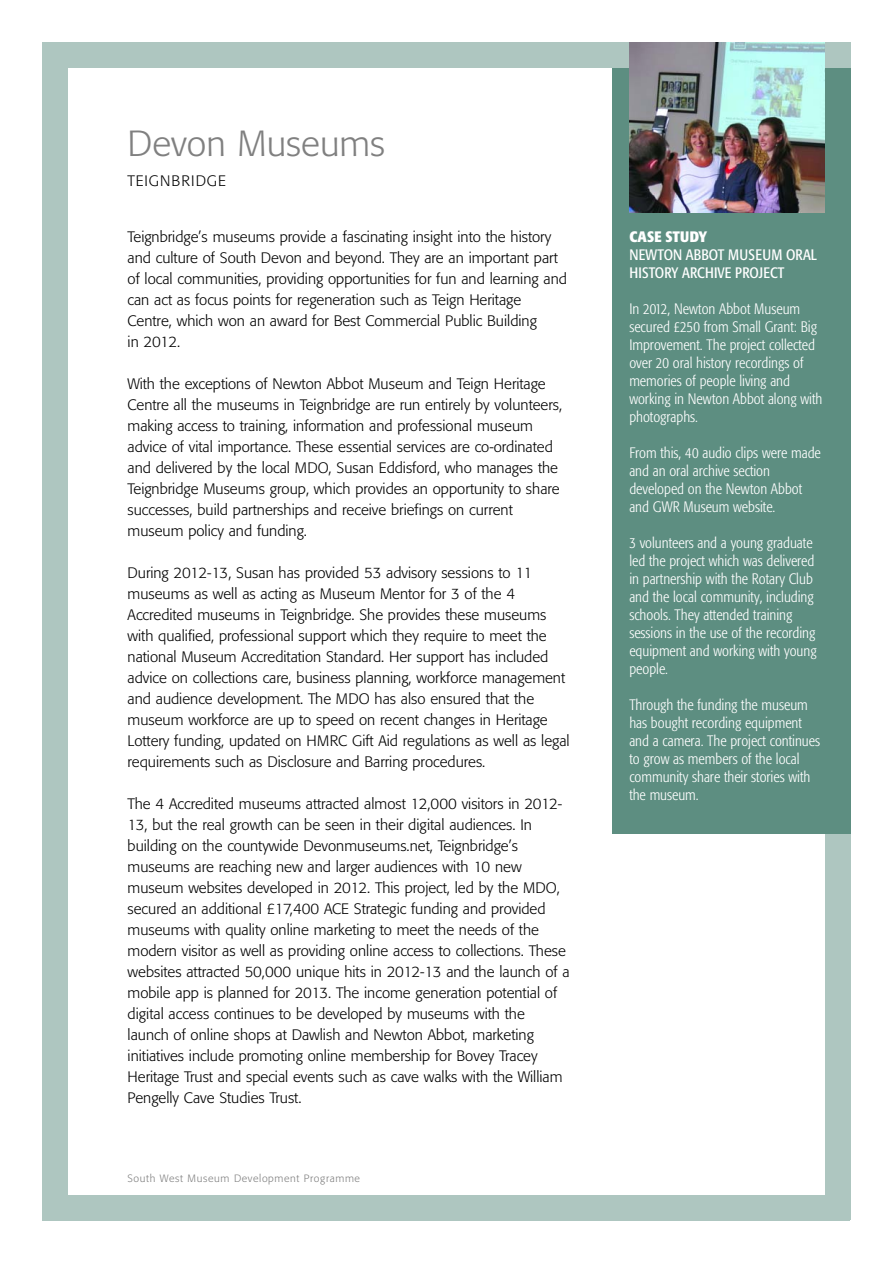
<style>
.page{position:relative;width:893px;height:1263px;background:#fff}
.page>*{position:absolute;margin:0;border:0;box-sizing:border-box;transform-origin:0 0}
.t1{font:300 36px "Formata";color:#808080}
.t2{font:300 15px/21px "Formata";color:#000}
.t3{font:300 condensed 15px/18px "Formata";color:#fff}
.t4{font:condensed 15px/18px "Formata";color:#fff}
.t5{font:300 15px "Formata";letter-spacing:.06em;color:#000}
.t6{font:700 condensed 15px "Formata";letter-spacing:.01em;color:#fff}
.t7{font:300 10.5px "Formata";letter-spacing:.06em;color:#808080}
</style>
<div class="page">
<div style="left:43px;top:43px;width:807px;height:25px;background:#aec6c0"></div>
<div style="left:43px;top:43px;width:25px;height:1177px;background:#aec6c0"></div>
<div style="left:825px;top:43px;width:25px;height:1177px;background:#aec6c0"></div>
<div style="left:43px;top:1195px;width:807px;height:25px;background:#aec6c0"></div>
<div style="left:612px;top:68px;width:238px;height:765px;background:#5d8e81"></div>
<img style="left:629px;top:43px;width:196px;height:170px">
<h1 class="t1" style="left:128px;top:128px;width:259px">Devon Museums</h1>
<p class="t5" style="left:128px;top:175px;width:100px">TEIGNBRIDGE</p>
<p class="t2" style="left:128px;top:227px;width:441px">Teignbridge’s museums provide a fascinating insight into the history and culture of South Devon and beyond. They are an important part of local communities, providing opportunities for fun and learning and can act as focus points for regeneration such as Teign Heritage Centre, which won an award for Best Commercial Public Building<br>in 2012.</p>
<p class="t2" style="left:128px;top:374px;width:436px">With the exceptions of Newton Abbot Museum and Teign Heritage Centre all the museums in Teignbridge are run entirely by volunteers, making access to training, information and professional museum advice of vital importance. These essential services are co-ordinated and delivered by the local MDO, Susan Eddisford, who manages the Teignbridge Museums group, which provides an opportunity to share successes, build partnerships and receive briefings on current museum policy and funding.</p>
<p class="t2" style="left:128px;top:563px;width:444px">During 2012-13, Susan has provided 53 advisory sessions to 11 museums as well as acting as Museum Mentor for 3 of the 4<br>Accredited museums in Teignbridge. She provides these museums with qualified, professional support which they require to meet the national Museum Accreditation Standard. Her support has included advice on collections care, business planning, workforce management and audience development. The MDO has also ensured that the museum workforce are up to speed on recent changes in Heritage Lottery funding, updated on HMRC Gift Aid regulations as well as legal requirements such as Disclosure and Barring procedures.</p>
<p class="t2" style="left:128px;top:794px;width:444px">The 4 Accredited museums attracted almost 12,000 visitors in 2012- 13, but the real growth can be seen in their digital audiences. In building on the countywide Devonmuseums.net, Teignbridge’s museums are reaching new and larger audiences with 10 new museum websites developed in 2012. This project, led by the MDO, secured an additional £17,400 ACE Strategic funding and provided museums with quality online marketing to meet the needs of the modern visitor as well as providing online access to collections. These websites attracted 50,000 unique hits in 2012-13 and the launch of a mobile app is planned for 2013. The income generation potential of digital access continues to be developed by museums with the launch of online shops at Dawlish and Newton Abbot, marketing initiatives include promoting online membership for Bovey Tracey Heritage Trust and special events such as cave walks with the William Pengelly Cave Studies Trust.</p>
<p class="t7" style="left:128px;top:1173px;width:234px">South West Museum Development Programme</p>
<p class="t6" style="left:629px;top:230px;width:79px">CASE STUDY</p>
<p class="t4" style="left:629px;top:246px;width:189px">NEWTON ABBOT MUSEUM ORAL<br>HISTORY ARCHIVE PROJECT</p>
<p class="t3" style="left:629px;top:301px;width:195px">In 2012, Newton Abbot Museum secured £250 from Small Grant: Big<br>Improvement. The project collected over 20 oral history recordings of memories of people living and working in Newton Abbot along with photographs.</p>
<p class="t3" style="left:629px;top:445px;width:193px">From this, 40 audio clips were made and an oral archive section developed on the Newton Abbot and GWR Museum website.</p>
<p class="t3" style="left:629px;top:535px;width:189px">3 volunteers and a young graduate led the project which was delivered in partnership with the Rotary Club and the local community, including schools. They attended training sessions in the use of the recording equipment and working with young people.</p>
<p class="t3" style="left:629px;top:697px;width:192px">Through the funding the museum has bought recording equipment and a camera. The project continues to grow as members of the local community share their stories with the museum.</p>
</div>
